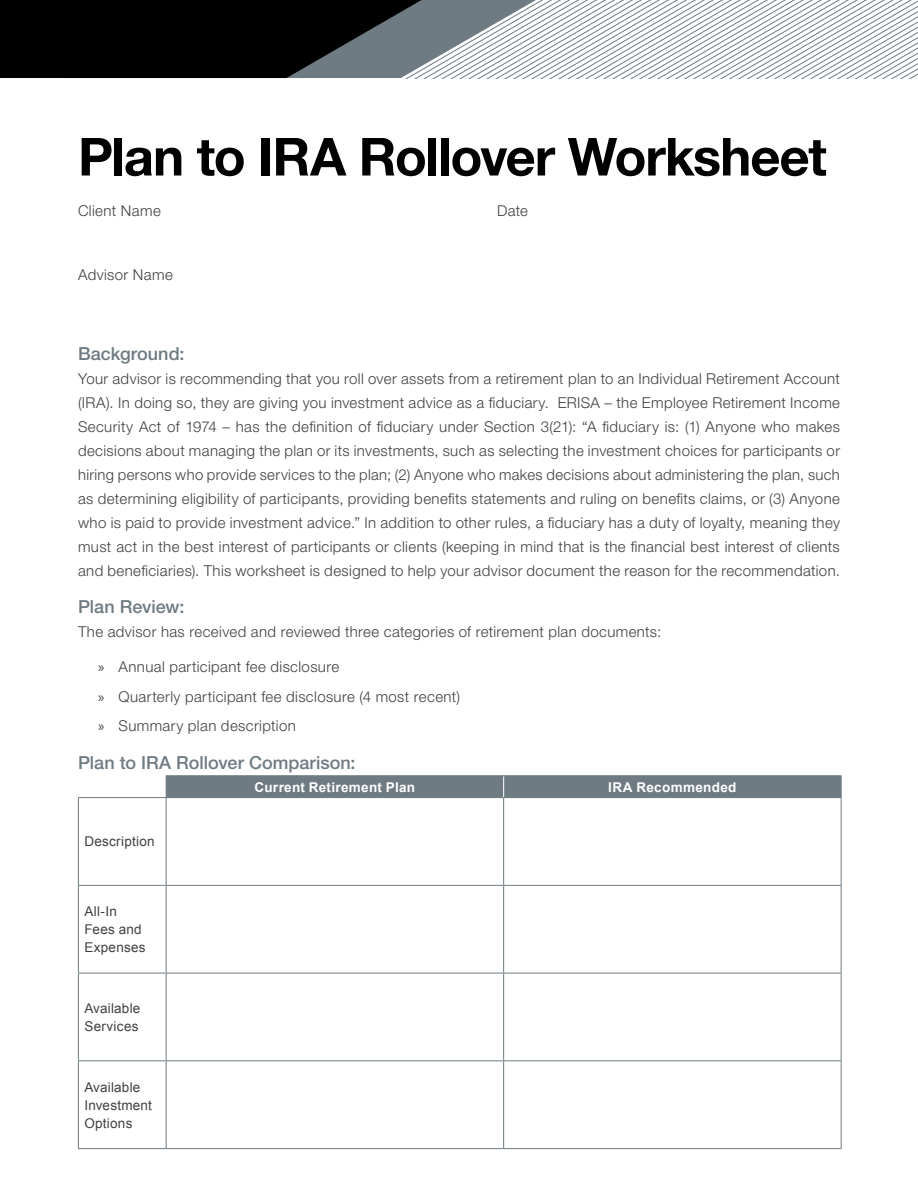
<style>
.page{position:relative;width:918px;height:1188px;background:#fff}
.page>*{position:absolute;margin:0;border:0;box-sizing:border-box;transform-origin:0 0}
.t1{font:700 52.5px "Helvetica Neue LT Pro";letter-spacing:-.025em;color:#000}
.t2{font:500 18px "Helvetica Neue LT Pro";color:#6e7b82}
.t3{font:300 15px/24px "Helvetica Neue LT Pro";letter-spacing:.025em;color:#414042;text-align:justify}
.t4{font:13.5px/18px "Arial";letter-spacing:.02em;color:#414042}
.t5{font:700 13.5px "Arial";letter-spacing:.025em;color:#fff}
.s1{font-family:"Myriad Pro";font-weight:400}
</style>
<div class="page">
<svg style="left:0;top:0;width:918px;height:78px"></svg>
<svg style="left:79px;top:776px;width:762px;height:372px"></svg>
<hr style="left:166px;top:775px;width:338px;height:1px;background:#6e7b82">
<hr style="left:504px;top:775px;width:338px;height:1px;background:#6e7b82">
<div style="left:166px;top:776px;width:676px;height:21px;background:#6e7b82"></div>
<hr style="left:78px;top:798px;width:1px;height:87px;background:#6e7b82">
<hr style="left:78px;top:886px;width:1px;height:87px;background:#6e7b82">
<hr style="left:78px;top:973px;width:1px;height:87px;background:#6e7b82">
<hr style="left:78px;top:1061px;width:1px;height:87px;background:#6e7b82">
<hr style="left:78px;top:797px;width:88px;height:1px;background:#6e7b82">
<hr style="left:78px;top:885px;width:88px;height:1px;background:#6e7b82">
<hr style="left:78px;top:973px;width:88px;height:1px;background:#6e7b82">
<hr style="left:78px;top:1060px;width:88px;height:1px;background:#6e7b82">
<hr style="left:166px;top:798px;width:1px;height:87px;background:#6e7b82">
<hr style="left:166px;top:886px;width:1px;height:87px;background:#6e7b82">
<hr style="left:166px;top:973px;width:1px;height:87px;background:#6e7b82">
<hr style="left:166px;top:1061px;width:1px;height:87px;background:#6e7b82">
<hr style="left:166px;top:797px;width:338px;height:1px;background:#6e7b82">
<hr style="left:166px;top:885px;width:338px;height:1px;background:#6e7b82">
<hr style="left:166px;top:973px;width:338px;height:1px;background:#6e7b82">
<hr style="left:166px;top:1060px;width:338px;height:1px;background:#6e7b82">
<hr style="left:503px;top:798px;width:1px;height:87px;background:#6e7b82">
<hr style="left:503px;top:886px;width:1px;height:87px;background:#6e7b82">
<hr style="left:503px;top:973px;width:1px;height:87px;background:#6e7b82">
<hr style="left:503px;top:1061px;width:1px;height:87px;background:#6e7b82">
<hr style="left:504px;top:797px;width:338px;height:1px;background:#6e7b82">
<hr style="left:841px;top:798px;width:1px;height:87px;background:#6e7b82">
<hr style="left:841px;top:886px;width:1px;height:87px;background:#6e7b82">
<hr style="left:841px;top:973px;width:1px;height:87px;background:#6e7b82">
<hr style="left:841px;top:1061px;width:1px;height:87px;background:#6e7b82">
<hr style="left:504px;top:885px;width:338px;height:1px;background:#6e7b82">
<hr style="left:504px;top:973px;width:338px;height:1px;background:#6e7b82">
<hr style="left:504px;top:1060px;width:338px;height:1px;background:#6e7b82">
<hr style="left:78px;top:1148px;width:88px;height:1px;background:#6e7b82">
<hr style="left:166px;top:1148px;width:338px;height:1px;background:#6e7b82">
<hr style="left:504px;top:1148px;width:338px;height:1px;background:#6e7b82">
<h1 class="t1" style="left:78px;top:124px;width:750px">Plan to IRA Rollover Worksheet</h1>
<p class="t3" style="left:78px;top:198px;width:84px">Client Name</p>
<p class="t3" style="left:497px;top:198px;width:32px">Date</p>
<p class="t3" style="left:78px;top:262px;width:96px">Advisor Name</p>
<p class="t2" style="left:78px;top:343px;width:108px">Background:</p>
<p class="t3" style="left:78px;top:366px;width:764px">Your advisor is recommending that you roll over assets from a retirement plan to an Individual Retirement Account (IRA). In doing so, they are giving you investment advice as a fiduciary. ERISA – the Employee Retirement Income Security Act of 1974 – has the definition of fiduciary under Section 3(21): “A fiduciary is: (1) Anyone who makes decisions about managing the plan or its investments, such as selecting the investment choices for participants or hiring persons who provide services to the plan; (2) Anyone who makes decisions about administering the plan, such as determining eligibility of participants, providing benefits statements and ruling on benefits claims, or (3) Anyone who is paid to provide investment advice.” In addition to other rules, a fiduciary has a duty of loyalty, meaning they must act in the best interest of participants or clients (keeping in mind that is the financial best interest of clients and beneficiaries). This worksheet is designed to help your advisor document the reason for the recommendation.</p>
<p class="t2" style="left:78px;top:596px;width:108px">Plan Review:</p>
<p class="t3" style="left:78px;top:620px;width:585px">The advisor has received and reviewed three categories of retirement plan documents:</p>
<p class="t3" style="left:98px;top:651px;width:363px;line-height:29.7px;text-align:left"><span class="s1">»</span> Annual participant fee disclosure<br><span class="s1">»</span> Quarterly participant fee disclosure (4 most recent) <span class="s1">»</span> Summary plan description</p>
<p class="t2" style="left:78px;top:751px;width:279px">Plan to IRA Rollover Comparison:</p>
<p class="t5" style="left:255px;top:778px;width:162px">Current Retirement Plan</p>
<p class="t5" style="left:608px;top:778px;width:130px">IRA Recommended</p>
<p class="t4" style="left:84px;top:833px;width:72px">Description</p>
<p class="t4" style="left:84px;top:903px;width:63px">All-In<br>Fees and<br>Expenses</p>
<p class="t4" style="left:84px;top:999px;width:58px">Available<br>Services</p>
<p class="t4" style="left:84px;top:1078px;width:69px">Available<br>Investment<br>Options</p>
</div>
